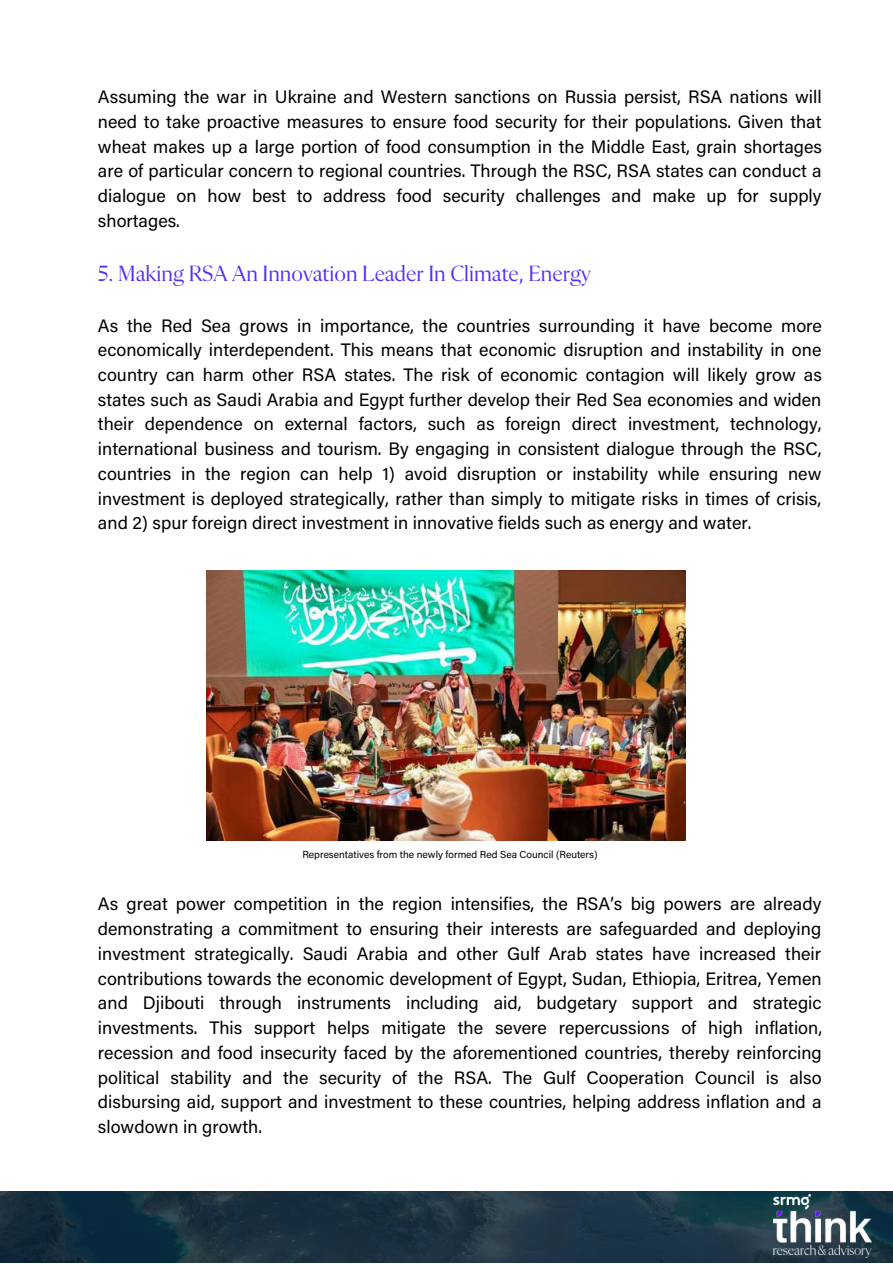
<style>
.page{position:relative;width:893px;height:1264px;background:#fff}
.page>*{position:absolute;margin:0;border:0;box-sizing:border-box;transform-origin:0 0}
.t1{font:22.5px "Flecha M";color:#542bff}
.t2{font:18px/24.8px "Acumin Pro";color:#000;text-align:justify}
.t3{font:10.2px "Acumin Pro";color:#000}
</style>
<div class="page">
<svg style="left:0;top:1191px;width:892px;height:71px;background:#1a3242"></svg>
<img style="left:773px;top:1194px;width:98px;height:63px">
<img style="left:207px;top:571px;width:479px;height:269px">
<p class="t2" style="left:98px;top:87px;width:725px">Assuming the war in Ukraine and Western sanctions on Russia persist, RSA nations will need to take proactive measures to ensure food security for their populations. Given that wheat makes up a large portion of food consumption in the Middle East, grain shortages are of particular concern to regional countries. Through the RSC, RSA states can conduct a dialogue on how best to address food security challenges and make up for supply shortages.</p>
<p class="t1" style="left:98px;top:263px;width:494px">5. Making RSA An Innovation Leader In Climate, Energy</p>
<p class="t2" style="left:98px;top:315px;width:725px">As the Red Sea grows in importance, the countries surrounding it have become more economically interdependent. This means that economic disruption and instability in one country can harm other RSA states. The risk of economic contagion will likely grow as states such as Saudi Arabia and Egypt further develop their Red Sea economies and widen their dependence on external factors, such as foreign direct investment, technology, international business and tourism. By engaging in consistent dialogue through the RSC, countries in the region can help 1) avoid disruption or instability while ensuring new investment is deployed strategically, rather than simply to mitigate risks in times of crisis, and 2) spur foreign direct investment in innovative fields such as energy and water.</p>
<p class="t3" style="left:302px;top:850px;width:296px">Representatives from the newly formed Red Sea Council (Reuters)</p>
<p class="t2" style="left:98px;top:893px;width:725px">As great power competition in the region intensifies, the RSA’s big powers are already demonstrating a commitment to ensuring their interests are safeguarded and deploying investment strategically. Saudi Arabia and other Gulf Arab states have increased their contributions towards the economic development of Egypt, Sudan, Ethiopia, Eritrea, Yemen and Djibouti through instruments including aid, budgetary support and strategic investments. This support helps mitigate the severe repercussions of high inflation, recession and food insecurity faced by the aforementioned countries, thereby reinforcing political stability and the security of the RSA. The Gulf Cooperation Council is also disbursing aid, support and investment to these countries, helping address inflation and a slowdown in growth.</p>
</div>
